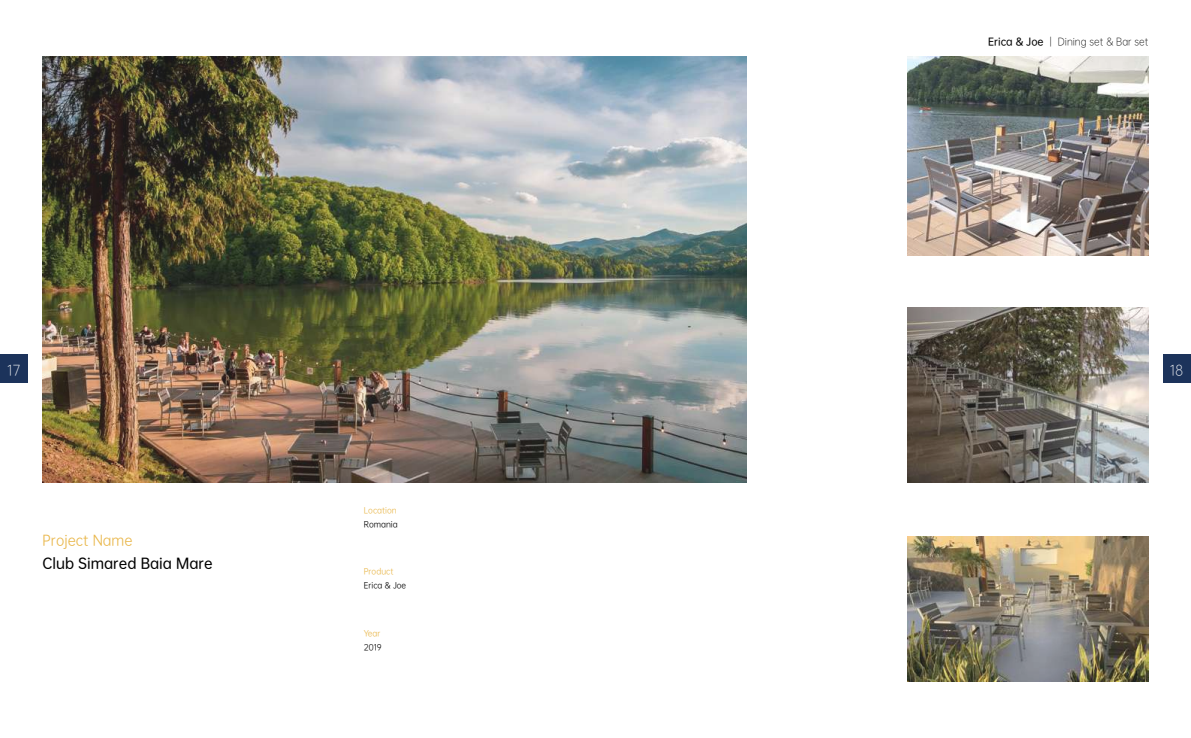
<style>
.page{position:relative;width:1191px;height:738px;background:#fff}
.page>*{position:absolute;margin:0;border:0;box-sizing:border-box;transform-origin:0 0}
.t1{font:14px "OPPO Sans M";color:#000}
.t2{font:14px "OPPO Sans R";color:#e9b74b}
.t3{font:14px "OPPO Sans L";color:#fff}
.t4{font:10px "OPPO Sans L";color:#000}
.t5{font:8px "OPPO Sans R";color:#000}
.t6{font:8px "OPPO Sans R";color:#e9b74b}
.s1{font-family:"OPPO Sans M"}
</style>
<div class="page">
<img style="left:43px;top:57px;width:703px;height:425px">
<img style="left:907px;top:57px;width:241px;height:198px">
<img style="left:907px;top:307px;width:241px;height:175px">
<img style="left:907px;top:536px;width:241px;height:145px">
<div style="left:0;top:354px;width:28px;height:29px;background:#1c335b"></div>
<div style="left:1162px;top:354px;width:29px;height:29px;background:#1c335b"></div>
<p class="t4" style="left:988px;top:34px;width:162px"><span class="s1">Erica &amp; Joe</span> | Dining set &amp; Bar set</p>
<h1 class="t3" style="left:7px;top:359px;width:15px">17</h1>
<h1 class="t3" style="left:1170px;top:359px;width:15px">18</h1>
<h1 class="t2" style="left:43px;top:528px;width:92px">Project Name</h1>
<h1 class="t1" style="left:43px;top:551px;width:172px">Club Simared Baia Mare</h1>
<p class="t6" style="left:364px;top:503px;width:34px">Location</p>
<p class="t5" style="left:364px;top:517px;width:35px">Romania</p>
<p class="t6" style="left:364px;top:565px;width:31px">Product</p>
<p class="t5" style="left:364px;top:579px;width:44px">Erica &amp; Joe</p>
<p class="t6" style="left:364px;top:626px;width:18px">Year</p>
<p class="t5" style="left:364px;top:640px;width:19px">2019</p>
</div>
